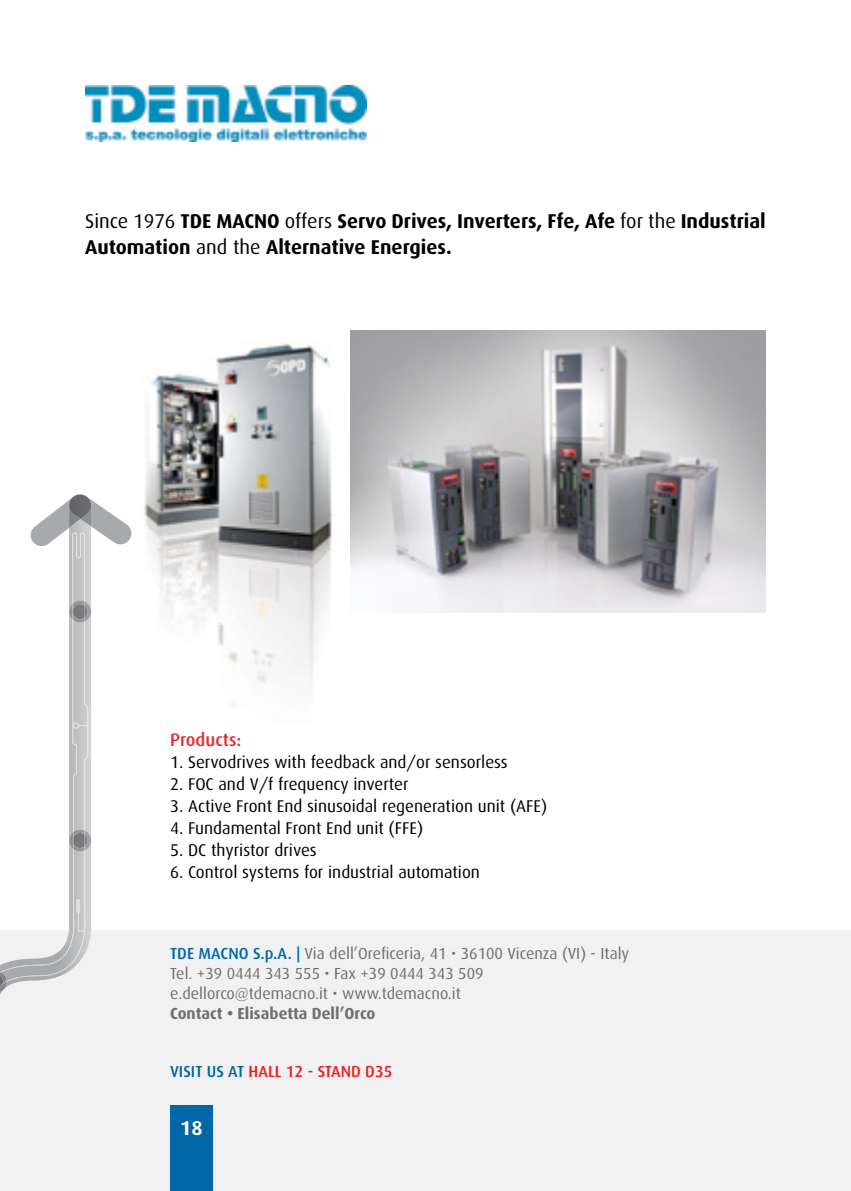
<style>
.page{position:relative;width:851px;height:1191px;background:#fff}
.page>*{position:absolute;margin:0;border:0;box-sizing:border-box;transform-origin:0 0}
.t1{font:700 20px/26px "Dax";color:#000}
.t2{font:700 20px "Dax";color:#fff}
.t3{font:500 18px "Dax";color:#e52a30}
.t4{font:17px "Dax";color:#000}
.t5{font:16px "Dax";color:#6d6e71}
.t6{font:700 16px "Dax";color:#6d6e71}
.t7{font:500 16px "Dax";color:#ed1d24}
.s1{font-weight:400}
.s2{font-weight:500;color:#0067a6}
.s3{color:#0067a6}
</style>
<div class="page">
<div style="left:0;top:930px;width:850px;height:261px;background:#f1f1f2"></div>
<div style="left:170px;top:1106px;width:43px;height:85px;background:#0067a6"></div>
<svg style="left:0;top:494px;width:131px;height:498px"></svg>
<img style="left:144px;top:343px;width:188px;height:341px">
<img style="left:85px;top:85px;width:281px;height:57px">
<img style="left:350px;top:330px;width:415px;height:282px">
<p class="t1" style="left:85px;top:208px;width:682px"><span class="s1">Since 1976</span> TDE MACNO <span class="s1">offers</span> Servo Drives, Inverters, Ffe, Afe <span class="s1">for the</span> Industrial<br>Automation <span class="s1">and the</span> Alternative Energies.</p>
<p class="t3" style="left:170px;top:730px;width:73px">Products:</p>
<p class="t4" style="left:170px;top:753px;width:339px">1. Servodrives with feedback and/or sensorless</p>
<p class="t4" style="left:170px;top:775px;width:240px">2. FOC and V/f frequency inverter</p>
<p class="t4" style="left:170px;top:797px;width:378px">3. Active Front End sinusoidal regeneration unit (AFE)</p>
<p class="t4" style="left:170px;top:819px;width:254px">4. Fundamental Front End unit (FFE)</p>
<p class="t4" style="left:170px;top:841px;width:148px">5. DC thyristor drives</p>
<p class="t4" style="left:170px;top:863px;width:311px">6. Control systems for industrial automation</p>
<p class="t5" style="left:170px;top:944px;width:460px"><span class="s2">TDE MACNO S.p.A. |</span> Via dell’Oreficeria, 41 • 36100 Vicenza (VI) - Italy</p>
<p class="t5" style="left:170px;top:964px;width:315px">Tel. +39 0444 343 555 • Fax +39 0444 343 509</p>
<p class="t5" style="left:170px;top:984px;width:292px">e.dellorco@tdemacno.it • www.tdemacno.it</p>
<p class="t6" style="left:170px;top:1004px;width:207px">Contact • Elisabetta Dell’Orco</p>
<p class="t7" style="left:170px;top:1062px;width:224px"><span class="s3">VISIT US AT</span> HALL 12 - STAND D35</p>
<p class="t2" style="left:180px;top:1117px;width:24px">18</p>
</div>
